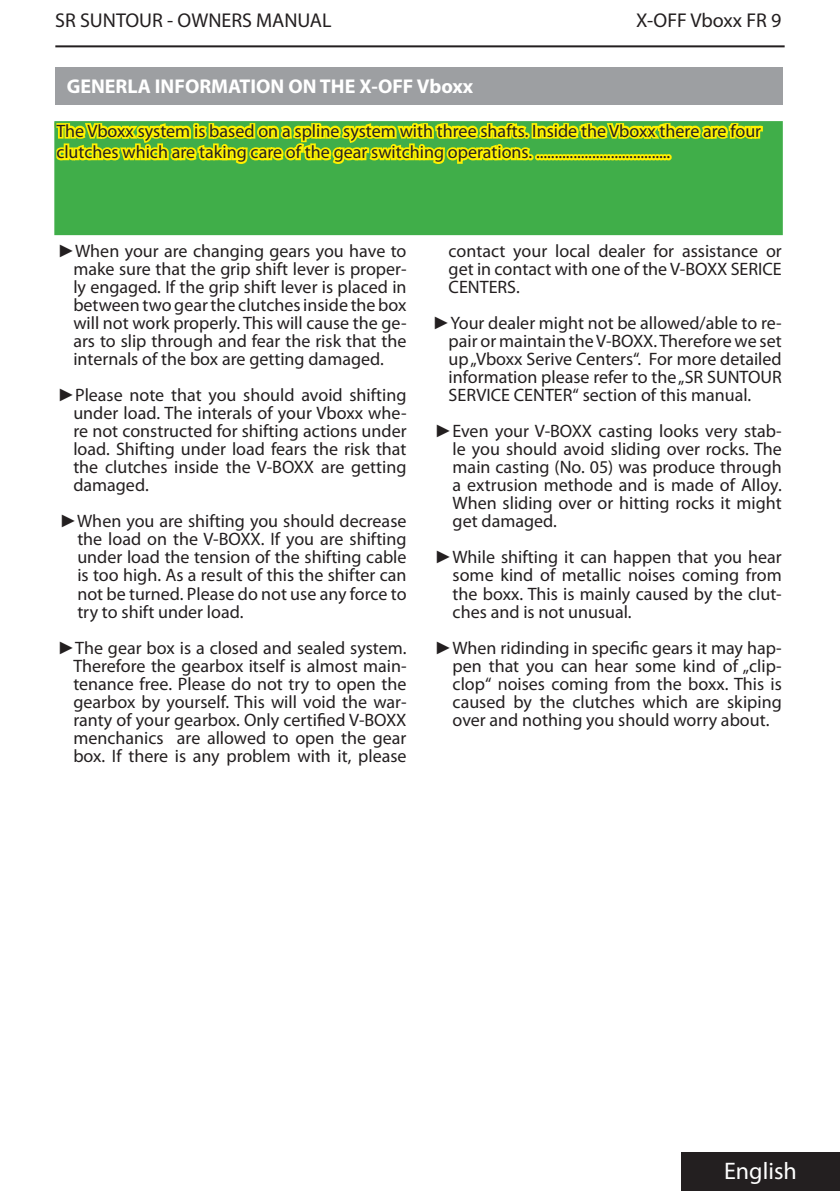
<style>
.page{position:relative;width:840px;height:1191px;background:#fff}
.page>*{position:absolute;margin:0;border:0;box-sizing:border-box;transform-origin:0 0}
.t1{font:24px "Myriad Pro";color:#fff}
.t2{font:20px "Myriad Pro";color:#231f20}
.t3{font:700 20px "Myriad Pro";color:#fff}
.t4{font:18px/18px "Myriad Pro";color:#231f20;text-align:justify}
.s1{font-family:"Times New Roman"}
</style>
<div class="page">
<hr style="left:55px;top:45px;width:729px;height:2px;background:#231f20">
<div style="left:680px;top:1152px;width:159px;height:39px;background:#231f20"></div>
<div style="left:55px;top:68px;width:727px;height:37px;background:#9d9fa2"></div>
<div style="left:55px;top:122px;width:726px;height:112px;background:#40ae49"></div>
<svg style="left:55px;top:67px;width:709px;height:97px"></svg>
<div style="left:54px;top:121px;width:728px;height:114px;border:2px solid #40ae49"></div>
<p class="t2" style="left:55px;top:8px;width:278px">SR SUNTOUR - OWNERS MANUAL</p>
<p class="t2" style="left:635px;top:8px;width:147px">X-OFF Vboxx FR 9</p>
<p class="t3" style="left:67px;top:73px;width:408px">GENERLA INFORMATION ON THE X-OFF Vboxx</p>
<p class="t4" style="left:56px;top:119px;width:706px;line-height:21.6px">The Vboxx system is based on a spline system with three shafts. Inside the Vboxx there are four clutches which are taking care of the gear switching operations. ....................................</p>
<p class="t4" style="left:73px;top:242px;width:334px;text-indent:-16px"><span class="s1">►</span>When your are changing gears you have to make sure that the grip shift lever is proper&shy;ly engaged. If the grip shift lever is placed in between two gear the clutches inside the box will not work properly. This will cause the ge&shy;ars to slip through and fear the risk that the internals of the box are getting damaged.</p>
<p class="t4" style="left:73px;top:386px;width:334px;text-indent:-16px"><span class="s1">►</span>Please note that you should avoid shifting under load. The interals of your Vboxx whe&shy;re not constructed for shifting actions under load. Shifting under load fears the risk that the clutches inside the V-BOXX are getting damaged.</p>
<p class="t4" style="left:77px;top:512px;width:330px;text-indent:-18px"><span class="s1">►</span>When you are shifting you should decrease the load on the V-BOXX. If you are shifting under load the tension of the shifting cable is too high. As a result of this the shifter can not be turned. Please do not use any force to try to shift under load.</p>
<p class="t4" style="left:73px;top:638px;width:334px;text-indent:-16px"><span class="s1">►</span>The gear box is a closed and sealed system.<br>Therefore the gearbox itself is almost main&shy;tenance free. Please do not try to open the gearbox by yourself. This will void the war&shy;ranty of your gearbox. Only certified V-BOXX menchanics are allowed to open the gear box. If there is any problem with it, please</p>
<p class="t4" style="left:448px;top:242px;width:334px">contact your local dealer for assistance or get in contact with one of the V-BOXX SERICE CENTERS.</p>
<p class="t4" style="left:448px;top:314px;width:334px;text-indent:-16px"><span class="s1">►</span>Your dealer might not be allowed/able to re&shy;pair or maintain the V-BOXX. Therefore we set up „Vboxx Serive Centers“. For more detailed information please refer to the „SR SUNTOUR SERVICE CENTER“ section of this manual.</p>
<p class="t4" style="left:452px;top:422px;width:330px;text-indent:-18px"><span class="s1">►</span>Even your V-BOXX casting looks very stab&shy;le you should avoid sliding over rocks. The main casting (No. 05) was produce through a extrusion methode and is made of Alloy.<br>When sliding over or hitting rocks it might get damaged.</p>
<p class="t4" style="left:452px;top:548px;width:330px;text-indent:-18px"><span class="s1">►</span>While shifting it can happen that you hear some kind of metallic noises coming from the boxx. This is mainly caused by the clut&shy;ches and is not unusual.</p>
<p class="t4" style="left:452px;top:638px;width:330px;text-indent:-18px"><span class="s1">►</span>When ridinding in specific gears it may hap&shy;pen that you can hear some kind of „clip&shy;clop“ noises coming from the boxx. This is caused by the clutches which are skiping over and nothing you should worry about.</p>
<h1 class="t1" style="left:723px;top:1155px;width:74px">English</h1>
</div>
